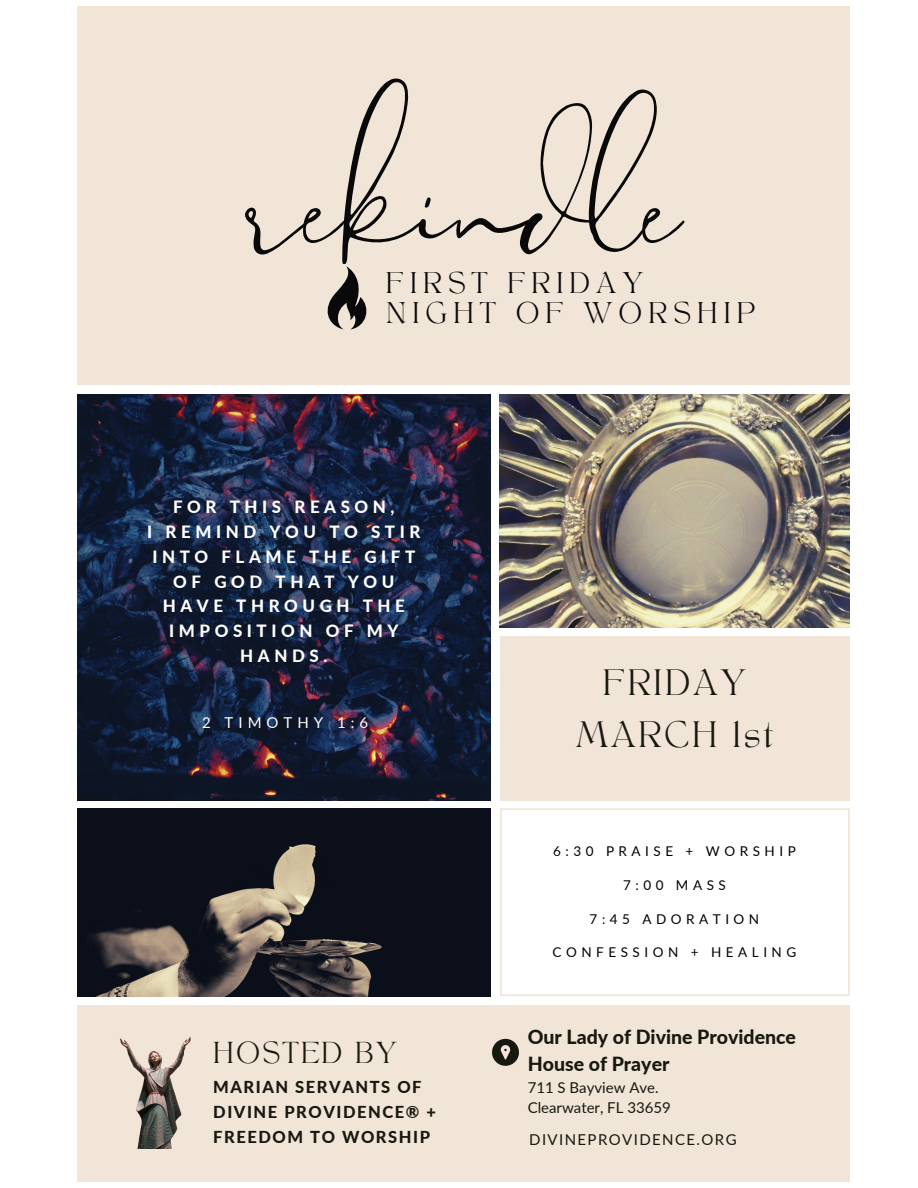
<style>
.page{position:relative;width:918px;height:1188px;background:#fff}
.page>*{position:absolute;margin:0;border:0;box-sizing:border-box;transform-origin:0 0}
.t1{font:288px "The Something";color:#090909}
.t2{font:25.65px/52.8px "TANAEGEAN";letter-spacing:.11em;color:#171810;text-align:center}
.t3{font:21.15px "TANAEGEAN";letter-spacing:.11em;color:#171810}
.t4{font:20.85px/29.7px "TANAEGEAN";letter-spacing:.295em;color:#090909}
.t5{font:800 19.5px/27px "Lato";color:#171810}
.t6{font:800 16.95px/24.8px "Lato";letter-spacing:.27em;color:#fff;text-align:center}
.t7{font:800 16.5px/24.8px "Lato";letter-spacing:.095em;color:#171810}
.t8{font:15px/20.2px "Lato";color:#171810}
.t9{font:15px "Lato";letter-spacing:.095em;color:#171810}
.t10{font:15px "Lato";letter-spacing:.335em;color:#fff}
.t11{font:13.5px "Lato";letter-spacing:.335em;color:#000}
</style>
<div class="page">
<img style="left:78px;top:394px;width:413px;height:407px">
<img style="left:500px;top:394px;width:350px;height:233px">
<img style="left:78px;top:808px;width:412px;height:188px">
<div style="left:78px;top:6px;width:772px;height:379px;background:#f1e5d7"></div>
<div style="left:500px;top:636px;width:350px;height:165px;background:#f1e5d7"></div>
<div style="left:78px;top:1005px;width:772px;height:177px;background:#f1e5d7"></div>
<svg style="left:500px;top:808px;width:350px;height:188px"></svg>
<svg style="left:492px;top:1039px;width:27px;height:27px"></svg>
<svg style="left:327px;top:266px;width:40px;height:63px"></svg>
<img style="left:120px;top:1037px;width:71px;height:111px">
<h1 class="t1" style="left:245px;top:24px;width:436px">rekindle</h1>
<p class="t4" style="left:386px;top:271px;width:371px">FIRST FRIDAY<br>NIGHT OF WORSHIP</p>
<h5 class="t6" style="left:173px;top:495px;width:223px">FOR THIS REASON,</h5>
<p class="t6" style="left:147px;top:519px;width:275px">I REMIND YOU TO STIR<br>INTO FLAME THE GIFT<br>OF GOD THAT YOU<br>HAVE THROUGH THE<br>IMPOSITION OF MY<br>HANDS.</p>
<p class="t10" style="left:202px;top:713px;width:168px">2 TIMOTHY 1:6</p>
<h2 class="t3" style="left:213px;top:1041px;width:185px">HOSTED BY</h2>
<h5 class="t7" style="left:213px;top:1075px;width:224px">MARIAN SERVANTS OF<br>DIVINE PROVIDENCE® +<br>FREEDOM TO WORSHIP</h5>
<h5 class="t2" style="left:576px;top:660px;width:198px">FRIDAY<br>MARCH 1st</h5>
<p class="t11" style="left:553px;top:843px;width:244px">6:30 PRAISE + WORSHIP</p>
<p class="t11" style="left:623px;top:877px;width:104px">7:00 MASS</p>
<p class="t11" style="left:590px;top:910px;width:171px">7:45 ADORATION</p>
<h3 class="t11" style="left:553px;top:944px;width:245px">CONFESSION + HEALING</h3>
<p class="t5" style="left:528px;top:1023px;width:270px">Our Lady of Divine Providence<br>House of Prayer</p>
<p class="t8" style="left:528px;top:1077px;width:145px">711 S Bayview Ave.<br>Clearwater, FL 33659</p>
<p class="t9" style="left:529px;top:1130px;width:209px">DIVINEPROVIDENCE.ORG</p>
</div>
